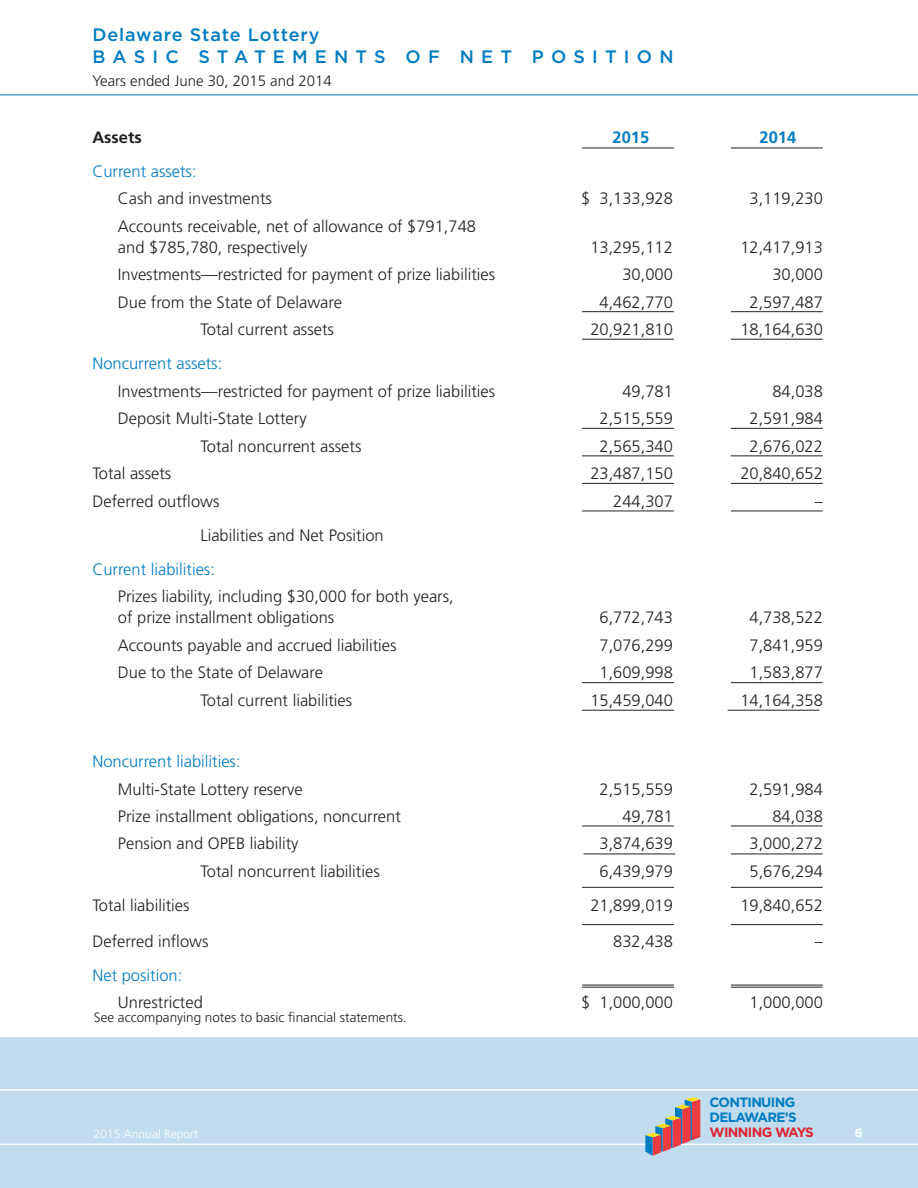
<style>
.page{position:relative;width:918px;height:1188px;background:#fff}
.page>*{position:absolute;margin:0;border:0;box-sizing:border-box;transform-origin:0 0}
.t1{font:500 18px "Gotham";letter-spacing:.385em;color:#007cc2}
.t2{font:500 18px "Gotham";letter-spacing:.05em;color:#007cc2}
.Body_text{font:300 16.5px/21px "Frutiger";color:#231f20}
.Body_text-2{font:300 16.5px "Frutiger";color:#007cc2}
.Body_text-3{font:700 16.5px "Frutiger";color:#007cc2}
.Body_text-4{font:700 16.5px "Frutiger";color:#231f20}
.t3{font:300 15px "Frutiger";color:#231f20}
.Body_text-5{font:300 13.5px "Frutiger";color:#231f20}
.Cover_Head{font:700 13.5px/15px "Gotham";letter-spacing:-.05em;color:#007cc2}
.t4{font:300 12px "Frutiger";color:#fff}
.t5{font:700 12px "Gotham";color:#fff}
.s1{color:#dc2532}
</style>
<div class="page">
<div style="left:0;top:1037px;width:918px;height:151px;background:#c0dcee"></div>
<hr style="left:0;top:1089px;width:918px;height:2px;background:#fff">
<hr style="left:0;top:1037px;width:918px;height:1px;background:#fff">
<hr style="left:0;top:1144px;width:918px;height:1px;background:#fff">
<hr style="left:0;top:1187px;width:918px;height:1px;background:#fff">
<hr style="left:0;top:95px;width:918px;height:1px;background:#007cc2">
<hr style="left:582px;top:148px;width:92px;height:1px;background:#231f20">
<hr style="left:582px;top:428px;width:92px;height:1px;background:#231f20">
<hr style="left:582px;top:311px;width:92px;height:1px;background:#231f20">
<hr style="left:582px;top:455px;width:92px;height:1px;background:#231f20">
<hr style="left:582px;top:339px;width:92px;height:1px;background:#231f20">
<hr style="left:582px;top:483px;width:92px;height:1px;background:#231f20">
<hr style="left:582px;top:511px;width:92px;height:1px;background:#231f20">
<hr style="left:582px;top:682px;width:92px;height:1px;background:#231f20">
<hr style="left:582px;top:710px;width:92px;height:1px;background:#231f20">
<hr style="left:728px;top:710px;width:91px;height:1px;background:#231f20">
<hr style="left:582px;top:985px;width:92px;height:1px;background:#231f20">
<hr style="left:582px;top:987px;width:92px;height:1px;background:#231f20">
<hr style="left:731px;top:148px;width:92px;height:1px;background:#231f20">
<hr style="left:731px;top:428px;width:92px;height:1px;background:#231f20">
<hr style="left:731px;top:311px;width:92px;height:1px;background:#231f20">
<hr style="left:731px;top:455px;width:92px;height:1px;background:#231f20">
<hr style="left:731px;top:339px;width:92px;height:1px;background:#231f20">
<hr style="left:731px;top:483px;width:92px;height:1px;background:#231f20">
<hr style="left:731px;top:511px;width:92px;height:1px;background:#231f20">
<hr style="left:731px;top:682px;width:92px;height:1px;background:#231f20">
<hr style="left:731px;top:985px;width:92px;height:1px;background:#231f20">
<hr style="left:731px;top:987px;width:92px;height:1px;background:#231f20">
<hr style="left:731px;top:924px;width:92px;height:1px;background:#231f20">
<hr style="left:582px;top:924px;width:92px;height:1px;background:#231f20">
<hr style="left:731px;top:887px;width:92px;height:1px;background:#231f20">
<hr style="left:582px;top:887px;width:92px;height:1px;background:#231f20">
<hr style="left:731px;top:854px;width:92px;height:1px;background:#231f20">
<hr style="left:583px;top:854px;width:92px;height:1px;background:#231f20">
<hr style="left:731px;top:826px;width:92px;height:1px;background:#231f20">
<hr style="left:582px;top:826px;width:92px;height:1px;background:#231f20">
<svg style="left:645px;top:1097px;width:55px;height:59px"></svg>
<p class="t2" style="left:92px;top:24px;width:229px">Delaware State Lottery</p>
<p class="t1" style="left:92px;top:47px;width:583px">BASIC STATEMENTS OF NET POSITION</p>
<p class="t3" style="left:92px;top:72px;width:241px">Years ended June 30, 2015 and 2014</p>
<p class="Body_text-4" style="left:92px;top:128px;width:51px">Assets</p>
<p class="Body_text-3" style="left:613px;top:128px;width:38px">2015</p>
<p class="Body_text-3" style="left:760px;top:128px;width:38px">2014</p>
<p class="Body_text-2" style="left:92px;top:162px;width:106px">Current assets:</p>
<p class="Body_text" style="left:118px;top:189px;width:156px">Cash and investments</p>
<p class="Body_text" style="left:581px;top:189px;width:93px">$ 3,133,928</p>
<p class="Body_text" style="left:750px;top:189px;width:75px">3,119,230</p>
<p class="Body_text" style="left:118px;top:216px;width:360px">Accounts receivable, net of allowance of $791,748 and $785,780, respectively</p>
<p class="Body_text" style="left:590px;top:237px;width:84px">13,295,112</p>
<p class="Body_text" style="left:740px;top:237px;width:84px">12,417,913</p>
<p class="Body_text" style="left:118px;top:265px;width:379px">Investments—restricted for payment of prize liabilities</p>
<p class="Body_text" style="left:622px;top:265px;width:52px">30,000</p>
<p class="Body_text" style="left:772px;top:265px;width:52px">30,000</p>
<p class="Body_text" style="left:118px;top:292px;width:226px">Due from the State of Delaware</p>
<p class="Body_text" style="left:600px;top:292px;width:75px">4,462,770</p>
<p class="Body_text" style="left:750px;top:292px;width:75px">2,597,487</p>
<p class="Body_text" style="left:200px;top:319px;width:135px">Total current assets</p>
<p class="Body_text" style="left:590px;top:319px;width:84px">20,921,810</p>
<p class="Body_text" style="left:740px;top:319px;width:84px">18,164,630</p>
<p class="Body_text-2" style="left:92px;top:354px;width:131px">Noncurrent assets:</p>
<p class="Body_text" style="left:118px;top:381px;width:379px">Investments—restricted for payment of prize liabilities</p>
<p class="Body_text" style="left:622px;top:381px;width:52px">49,781</p>
<p class="Body_text" style="left:772px;top:381px;width:52px">84,038</p>
<p class="Body_text" style="left:118px;top:408px;width:190px">Deposit Multi-State Lottery</p>
<p class="Body_text" style="left:600px;top:408px;width:75px">2,515,559</p>
<p class="Body_text" style="left:750px;top:408px;width:75px">2,591,984</p>
<p class="Body_text" style="left:200px;top:436px;width:163px">Total noncurrent assets</p>
<p class="Body_text" style="left:600px;top:436px;width:75px">2,565,340</p>
<p class="Body_text" style="left:750px;top:436px;width:75px">2,676,022</p>
<p class="Body_text" style="left:92px;top:463px;width:80px">Total assets</p>
<p class="Body_text" style="left:590px;top:463px;width:84px">23,487,150</p>
<p class="Body_text" style="left:740px;top:463px;width:84px">20,840,652</p>
<p class="Body_text" style="left:92px;top:491px;width:129px">Deferred outflows</p>
<p class="Body_text" style="left:613px;top:491px;width:61px">244,307</p>
<p class="Body_text" style="left:815px;top:491px;width:10px">–</p>
<p class="Body_text" style="left:200px;top:525px;width:185px">Liabilities and Net Position</p>
<p class="Body_text-2" style="left:92px;top:560px;width:124px">Current liabilities:</p>
<p class="Body_text" style="left:118px;top:586px;width:337px">Prizes liability, including $30,000 for both years, of prize installment obligations</p>
<p class="Body_text" style="left:600px;top:607px;width:75px">6,772,743</p>
<p class="Body_text" style="left:750px;top:607px;width:75px">4,738,522</p>
<p class="Body_text" style="left:118px;top:635px;width:280px">Accounts payable and accrued liabilities</p>
<p class="Body_text" style="left:600px;top:635px;width:75px">7,076,299</p>
<p class="Body_text" style="left:750px;top:635px;width:75px">7,841,959</p>
<p class="Body_text" style="left:118px;top:662px;width:207px">Due to the State of Delaware</p>
<p class="Body_text" style="left:600px;top:662px;width:75px">1,609,998</p>
<p class="Body_text" style="left:750px;top:662px;width:75px">1,583,877</p>
<p class="Body_text" style="left:200px;top:690px;width:153px">Total current liabilities</p>
<p class="Body_text" style="left:590px;top:690px;width:84px">15,459,040</p>
<p class="Body_text" style="left:740px;top:690px;width:84px">14,164,358</p>
<p class="Body_text-2" style="left:92px;top:752px;width:150px">Noncurrent liabilities:</p>
<p class="Body_text" style="left:118px;top:779px;width:186px">Multi-State Lottery reserve</p>
<p class="Body_text" style="left:600px;top:779px;width:75px">2,515,559</p>
<p class="Body_text" style="left:750px;top:779px;width:75px">2,591,984</p>
<p class="Body_text" style="left:118px;top:806px;width:284px">Prize installment obligations, noncurrent</p>
<p class="Body_text" style="left:622px;top:806px;width:52px">49,781</p>
<p class="Body_text" style="left:772px;top:806px;width:52px">84,038</p>
<p class="Body_text" style="left:118px;top:834px;width:182px">Pension and OPEB liability</p>
<p class="Body_text" style="left:600px;top:834px;width:75px">3,874,639</p>
<p class="Body_text" style="left:750px;top:834px;width:75px">3,000,272</p>
<p class="Body_text" style="left:200px;top:861px;width:181px">Total noncurrent liabilities</p>
<p class="Body_text" style="left:600px;top:861px;width:75px">6,439,979</p>
<p class="Body_text" style="left:750px;top:861px;width:75px">5,676,294</p>
<p class="Body_text" style="left:92px;top:895px;width:99px">Total liabilities</p>
<p class="Body_text" style="left:590px;top:895px;width:84px">21,899,019</p>
<p class="Body_text" style="left:740px;top:895px;width:84px">19,840,652</p>
<p class="Body_text" style="left:92px;top:931px;width:118px">Deferred inflows</p>
<p class="Body_text" style="left:613px;top:931px;width:61px">832,438</p>
<p class="Body_text" style="left:815px;top:931px;width:10px">–</p>
<p class="Body_text-2" style="left:92px;top:966px;width:91px">Net position:</p>
<p class="Body_text" style="left:118px;top:993px;width:86px">Unrestricted</p>
<p class="Body_text" style="left:581px;top:993px;width:93px">$ 1,000,000</p>
<p class="Body_text" style="left:750px;top:993px;width:75px">1,000,000</p>
<p class="Body_text-5" style="left:94px;top:1010px;width:314px">See accompanying notes to basic financial statements.</p>
<p class="Cover_Head" style="left:710px;top:1095px;width:106px">CONTINUING<br>DELAWARE’S<br><span class="s1">WINNING WAYS</span></p>
<p class="t4" style="left:94px;top:1127px;width:106px">2015 Annual Report</p>
<p class="t5" style="left:855px;top:1126px;width:9px">6</p>
</div>
